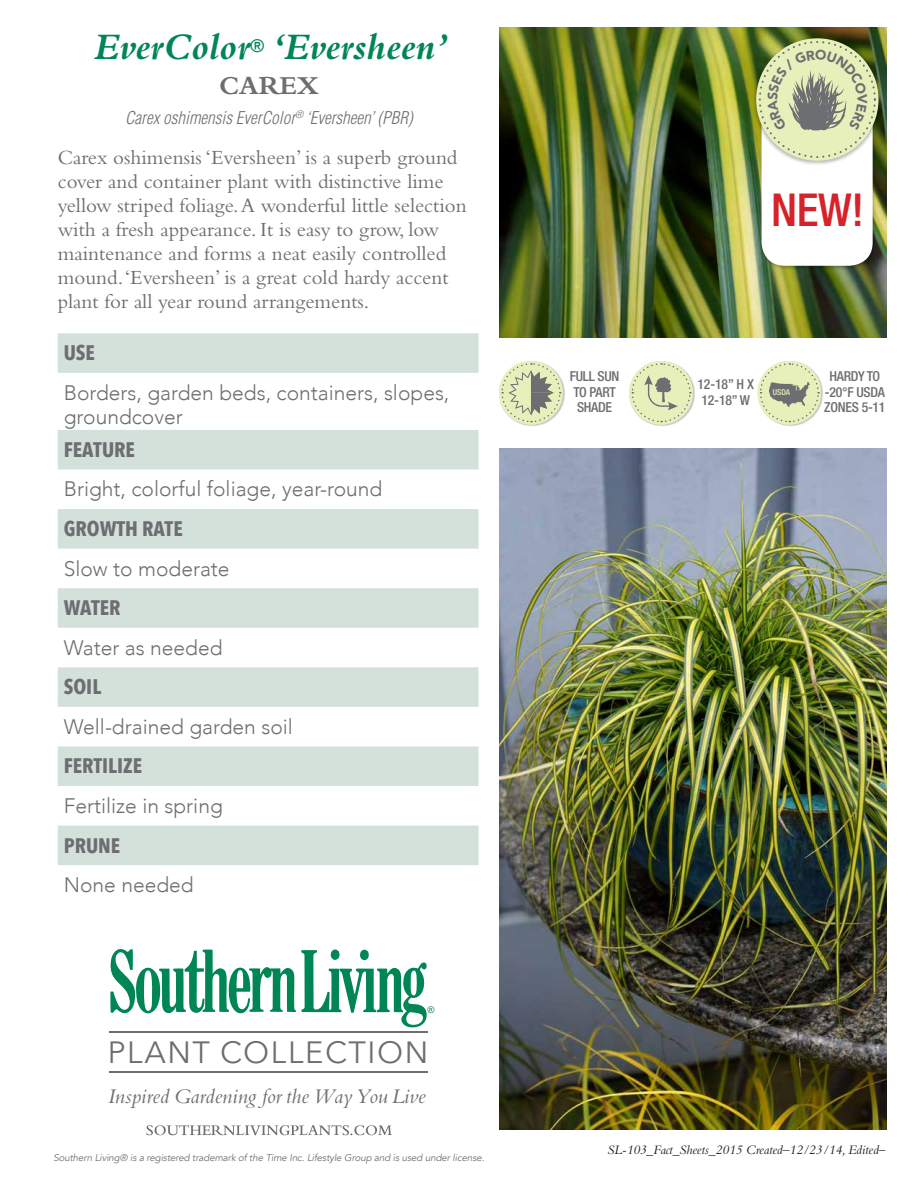
<style>
.page{position:relative;width:918px;height:1188px;background:#fff}
.page>*{position:absolute;margin:0;border:0;box-sizing:border-box;transform-origin:0 0}
.t1{font:500 condensed 45.45px "Helvetica Neue";color:#d72229}
.t2{font:italic 700 39px "Bembo";color:#008655}
.t3{font:30.75px "Avenir Next";letter-spacing:.05em;color:#6d6e71}
.t4{font:700 27px "Bembo";color:#6d6e71}
.t5{font:italic 21.75px "Bembo";color:#6d6e71}
.t6{font:21px/24px "Bembo";color:#6d6e71}
.t7{font:300 21px/24px "Avenir";color:#6d6e71}
.t8{font:700 21px "Avenir Next Condensed";color:#6d6e71}
.t9{font:italic 300 condensed 17.25px "Helvetica";color:#6d6e71}
.t10{font:500 condensed 13.8px/15.5px "Helvetica Neue";letter-spacing:-.02em;color:#6d6e71}
.t11{font:italic 13.5px "Bembo";letter-spacing:-.01em;color:#231f20}
.t12{font:italic 9.75px "Avenir";letter-spacing:-.01em;color:#6d6e71}
.t13{font:500 condensed 8.1px "Helvetica Neue";color:#e7efbb}
</style>
<div class="page">
<img style="left:499px;top:27px;width:388px;height:310px">
<img style="left:499px;top:448px;width:388px;height:681px">
<div style="left:499px;top:361px;width:66px;height:66px;background:#6d6e71;opacity:.4"></div>
<svg style="left:499px;top:361px;width:64px;height:64px"></svg>
<svg style="left:501px;top:362px;width:60px;height:61px;background:#cfd4b4"></svg>
<div style="left:630px;top:361px;width:65px;height:66px;background:#6d6e71;opacity:.4"></div>
<svg style="left:629px;top:361px;width:64px;height:64px"></svg>
<svg style="left:631px;top:362px;width:60px;height:61px;background:#dbe1bb"></svg>
<div style="left:758px;top:361px;width:65px;height:66px;background:#6d6e71;opacity:.4"></div>
<svg style="left:759px;top:362px;width:61px;height:61px;background:#d2d7b6"></svg>
<img style="left:758px;top:166px;width:120px;height:106px">
<img style="left:752px;top:36px;width:131px;height:130px">
<svg style="left:756px;top:38px;width:123px;height:123px"></svg>
<svg style="left:58px;top:333px;width:421px;height:532px;fill:#d4e1db"></svg>
<svg style="left:110px;top:949px;width:324px;height:79px"></svg>
<hr style="left:110px;top:1032px;width:318px;height:1px;background:#6d6e71">
<hr style="left:110px;top:1072px;width:318px;height:1px;background:#6d6e71">
<svg style="left:146px;top:1125px;width:246px;height:10px"></svg>
<svg style="left:762px;top:49px;width:111px;height:217px"></svg>
<h2 class="t2" style="left:94px;top:26px;width:356px">EverColor<sup>®</sup> ‘Eversheen’</h2>
<p class="t4" style="left:219px;top:70px;width:101px">CAREX</p>
<p class="t9" style="left:125px;top:107px;width:289px">Carex oshimensis EverColor<sup>®</sup> ‘Eversheen’ (PBR)</p>
<p class="t6" style="left:58px;top:145px;width:410px">Carex oshimensis ‘Eversheen’ is a superb ground cover and container plant with distinctive lime yellow striped foliage. A wonderful little selection with a fresh appearance. It is easy to grow, low maintenance and forms a neat easily controlled mound. ‘Eversheen’ is a great cold hardy accent plant for all year round arrangements.</p>
<p class="t8" style="left:64px;top:340px;width:33px">USE</p>
<p class="t7" style="left:64px;top:381px;width:387px">Borders, garden beds, containers, slopes, groundcover</p>
<p class="t8" style="left:64px;top:437px;width:73px">FEATURE</p>
<p class="t7" style="left:64px;top:477px;width:320px">Bright, colorful foliage, year-round</p>
<p class="t8" style="left:64px;top:516px;width:120px">GROWTH RATE</p>
<p class="t7" style="left:64px;top:556px;width:167px">Slow to moderate</p>
<p class="t8" style="left:64px;top:595px;width:58px">WATER</p>
<p class="t7" style="left:64px;top:636px;width:160px">Water as needed</p>
<p class="t8" style="left:64px;top:674px;width:39px">SOIL</p>
<p class="t7" style="left:64px;top:715px;width:231px">Well-drained garden soil</p>
<p class="t8" style="left:64px;top:753px;width:80px">FERTILIZE</p>
<p class="t7" style="left:64px;top:794px;width:161px">Fertilize in spring</p>
<p class="t8" style="left:64px;top:832px;width:58px">PRUNE</p>
<p class="t7" style="left:64px;top:873px;width:131px">None needed</p>
<h3 class="t3" style="left:108px;top:1034px;width:322px">PLANT COLLECTION</h3>
<p class="t5" style="left:108px;top:1084px;width:319px">Inspired Gardening for the Way You Live</p>
<p class="t12" style="left:53px;top:1151px;width:433px">Southern Living® is a registered trademark of the Time Inc. Lifestyle Group and is used under license.</p>
<h1 class="t1" style="left:771px;top:183px;width:94px">NEW!</h1>
<p class="t10" style="left:570px;top:369px;width:51px">FULL SUN<br>TO PART<br>SHADE</p>
<p class="t10" style="left:697px;top:375px;width:58px;line-height:16.5px">12-18” H X<br>12-18” W</p>
<p class="t10" style="left:824px;top:369px;width:63px;text-align:center">HARDY TO -20°F USDA<br>ZONES 5-11</p>
<p class="t13" style="left:773px;top:387px;width:19px">USDA</p>
<p class="t11" style="left:607px;top:1142px;width:280px">SL-103_Fact_Sheets_2015 Created–12/23/14, Edited–</p>
</div>
